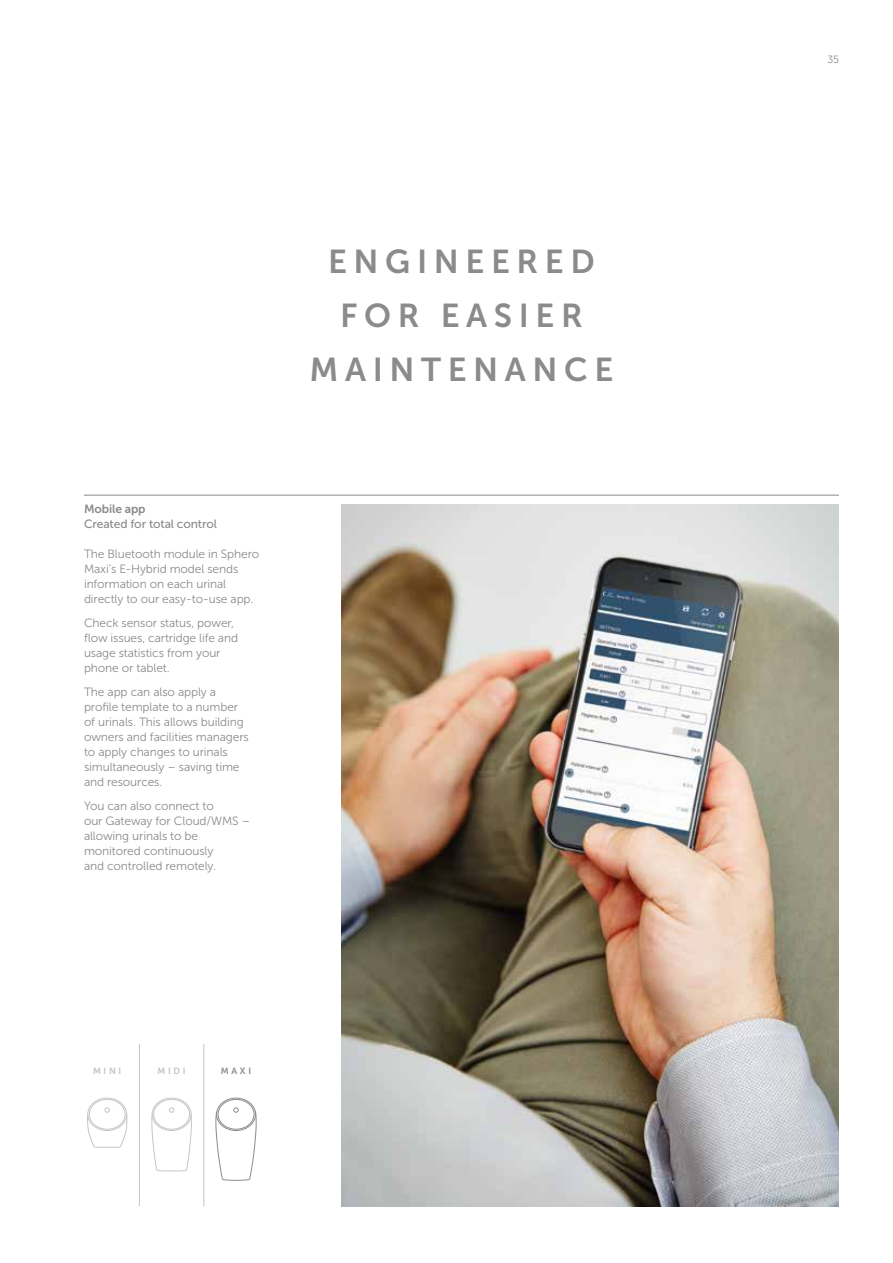
<style>
.page{position:relative;width:893px;height:1263px;background:#fff}
.page>*{position:absolute;margin:0;border:0;box-sizing:border-box;transform-origin:0 0}
.t1{font:33px/54px "Museo Sans 700";letter-spacing:.2em;color:#898c8a;text-align:center}
.t2{font:12px/15px "Museo Sans 300";letter-spacing:-.01em;color:#898c8a}
.t3{font:12px "Museo Sans 500";letter-spacing:-.01em;color:#898c8a}
.t4{font:12px "Museo Sans 700";letter-spacing:-.01em;color:#898c8a}
.t5{font:10.5px "Museo Sans 300";color:#898c8a}
.t6{font:9px "Museo Sans 700";letter-spacing:.3em;color:#c2c3c2}
.t7{font:9px "Museo Sans 700";color:#898c8a}
</style>
<div class="page">
<hr style="left:84px;top:495px;width:755px;height:1px;background:#898c8a">
<img style="left:342px;top:504px;width:497px;height:702px">
<div style="left:152px;top:1098px;width:39px;height:33px;border:1px solid #898c8a;border-radius:50%"></div>
<div style="left:153px;top:1099px;width:37px;height:30px;border:1px solid #898c8a;border-radius:50%"></div>
<svg style="left:152px;top:1107px;width:40px;height:64px"></svg>
<div style="left:88px;top:1098px;width:39px;height:33px;border:1px solid #898c8a;border-radius:50%"></div>
<div style="left:89px;top:1099px;width:36px;height:30px;border:1px solid #898c8a;border-radius:50%"></div>
<svg style="left:87px;top:1107px;width:40px;height:40px"></svg>
<div style="left:216px;top:1098px;width:40px;height:33px;border:1px solid #898c8a;border-radius:50%"></div>
<div style="left:218px;top:1099px;width:36px;height:30px;border:1px solid #898c8a;border-radius:50%"></div>
<svg style="left:216px;top:1107px;width:40px;height:73px"></svg>
<hr style="left:139px;top:1044px;width:1px;height:162px;background:#c2c3c2">
<hr style="left:204px;top:1044px;width:1px;height:162px;background:#c2c3c2">
<p class="t4" style="left:84px;top:502px;width:63px">Mobile app</p>
<p class="t3" style="left:84px;top:517px;width:134px">Created for total control</p>
<p class="t2" style="left:84px;top:547px;width:177px">The Bluetooth module in Sphero<br>Maxi’s E-Hybrid model sends information on each urinal directly to our easy-to-use app.</p>
<p class="t2" style="left:84px;top:616px;width:156px">Check sensor status, power, flow issues, cartridge life and usage statistics from your phone or tablet.</p>
<p class="t2" style="left:84px;top:685px;width:166px">The app can also apply a profile template to a number of urinals. This allows building owners and facilities managers to apply changes to urinals simultaneously – saving time and resources.</p>
<p class="t2" style="left:84px;top:799px;width:168px">You can also connect to<br>our Gateway for Cloud/WMS – allowing urinals to be monitored continuously<br>and controlled remotely.</p>
<h1 class="t1" style="left:309px;top:235px;width:305px">ENGINEERED<br>FOR EASIER<br>MAINTENANCE</h1>
<p class="t6" style="left:93px;top:1066px;width:30px">MINI</p>
<p class="t6" style="left:158px;top:1066px;width:30px">MIDI</p>
<p class="t7" style="left:221px;top:1066px;width:32px">MAXI</p>
<p class="t5" style="left:827px;top:54px;width:13px">35</p>
</div>
